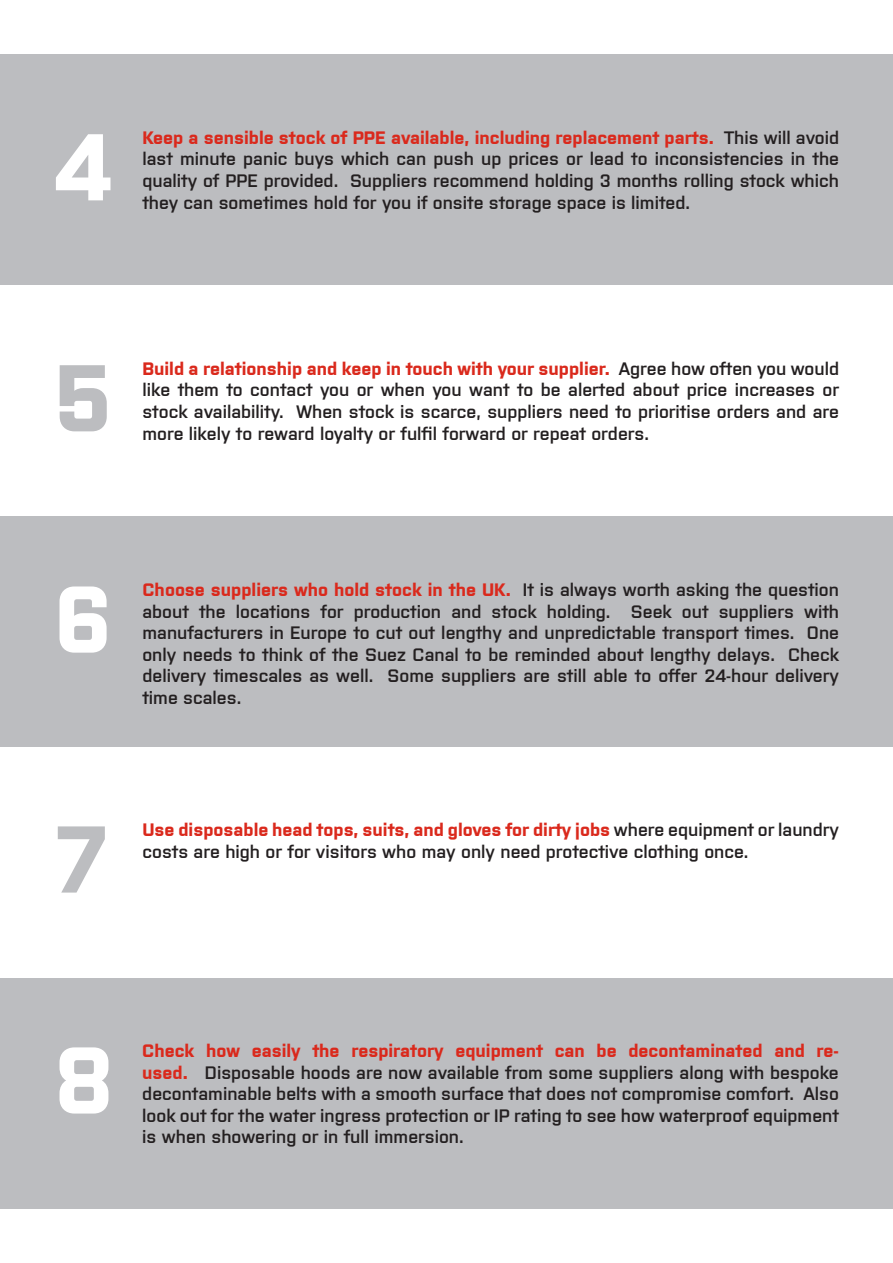
<style>
.page{position:relative;width:893px;height:1263px;background:#fff}
.page>*{position:absolute;margin:0;border:0;box-sizing:border-box;transform-origin:0 0}
.t1{font:700 94.5px "Purista";color:#fff}
.t2{font:700 94.5px "Purista";color:#bcbdc0}
.t3{font:600 18px/21.6px "Purista";color:#231f20;text-align:justify}
.s1{font-weight:700;color:#da291c}
</style>
<div class="page">
<div style="left:0;top:54px;width:893px;height:231px;background:#bcbdc0"></div>
<div style="left:0;top:516px;width:893px;height:231px;background:#bcbdc0"></div>
<div style="left:0;top:978px;width:893px;height:231px;background:#bcbdc0"></div>
<p class="t1" style="left:54px;top:98px;width:60px">4</p>
<p class="t3" style="left:142px;top:125px;width:698px"><span class="s1">Keep a sensible stock of PPE available, including replacement parts.</span> This will avoid last minute panic buys which can push up prices or lead to inconsistencies in the quality of PPE provided. Suppliers recommend holding 3 months rolling stock which</p>
<p class="t3" style="left:142px;top:190px;width:549px">they can sometimes hold for you if onsite storage space is limited.</p>
<p class="t2" style="left:54px;top:329px;width:60px">5</p>
<p class="t3" style="left:142px;top:356px;width:698px"><span class="s1">Build a relationship and keep in touch with your supplier.</span> Agree how often you would like them to contact you or when you want to be alerted about price increases or stock availability. When stock is scarce, suppliers need to prioritise orders and are</p>
<p class="t3" style="left:142px;top:421px;width:508px">more likely to reward loyalty or fulfil forward or repeat orders.</p>
<p class="t1" style="left:54px;top:550px;width:60px">6</p>
<p class="t3" style="left:142px;top:577px;width:698px"><span class="s1">Choose suppliers who hold stock in the UK.</span> It is always worth asking the question about the locations for production and stock holding. Seek out suppliers with manufacturers in Europe to cut out lengthy and unpredictable transport times. One only needs to think of the Suez Canal to be reminded about lengthy delays. Check delivery timescales as well. Some suppliers are still able to offer 24-hour delivery time scales.</p>
<p class="t2" style="left:54px;top:790px;width:56px">7</p>
<p class="t3" style="left:142px;top:817px;width:698px"><span class="s1">Use disposable head tops, suits, and gloves for dirty jobs</span> where equipment or laundry costs are high or for visitors who may only need protective clothing once.</p>
<p class="t1" style="left:54px;top:1011px;width:62px">8</p>
<p class="t3" style="left:142px;top:1038px;width:698px"><span class="s1">Check how easily the respiratory equipment can be decontaminated and re&shy;used.</span> Disposable hoods are now available from some suppliers along with bespoke decontaminable belts with a smooth surface that does not compromise comfort. Also look out for the water ingress protection or IP rating to see how waterproof equipment</p>
<p class="t3" style="left:142px;top:1125px;width:323px">is when showering or in full immersion.</p>
</div>
